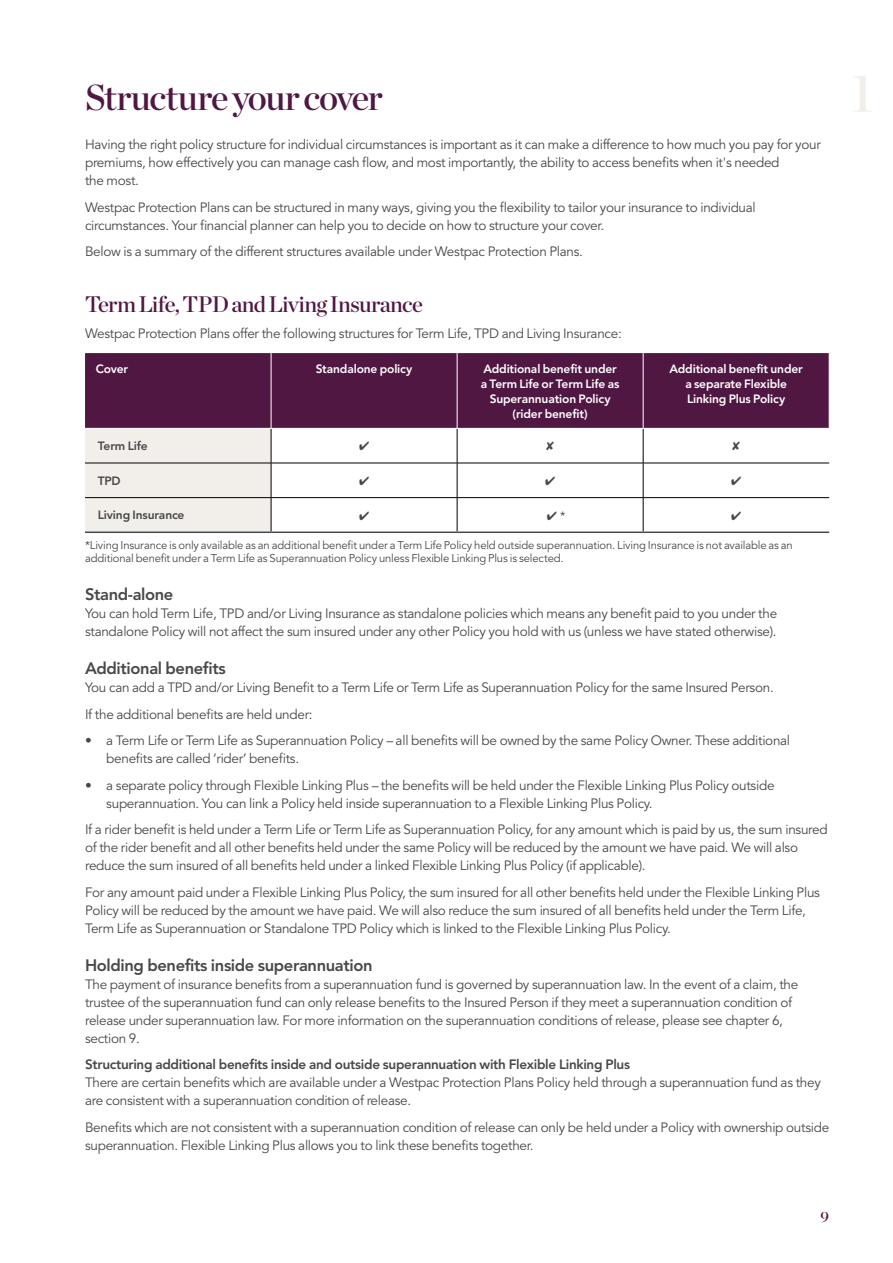
<style>
.page{position:relative;width:893px;height:1263px;background:#fff}
.page>*{position:absolute;margin:0;border:0;box-sizing:border-box;transform-origin:0 0}
.t1{font:36px "Chronicle Display Semi";letter-spacing:-.035em;color:#511743}
.t2{font:22.5px "Chronicle Display Semi";letter-spacing:-.03em;color:#511743}
.t3{font:800 16.5px "Avenir";letter-spacing:-.02em;color:#484848}
.t4{font:15px "Chronicle Display Semi";color:#511743}
.t5{font:13.5px/18px "Avenir";letter-spacing:-.02em;color:#484848}
.t6{font:800 13.5px "Avenir";letter-spacing:-.02em;color:#484848}
.t7{font:800 12px/15px "Avenir";letter-spacing:-.01em;color:#fff;text-align:center}
.t8{font:800 12px "Avenir";letter-spacing:-.015em;color:#484848}
.t9{font:12px "Avenir";color:#484848}
.t10{font:11.25px/13.5px "Avenir";letter-spacing:-.015em;color:#484848}
.s1{font-style:italic}
</style>
<div class="page">
<div style="left:85px;top:353px;width:744px;height:75px;background:#511743"></div>
<div style="left:85px;top:429px;width:186px;height:102px;background:#f2efeb"></div>
<svg style="left:272px;top:429px;width:557px;height:102px"></svg>
<hr style="left:271px;top:353px;width:1px;height:75px;background:#fff">
<hr style="left:457px;top:353px;width:1px;height:75px;background:#fff">
<hr style="left:643px;top:353px;width:1px;height:75px;background:#fff">
<hr style="left:271px;top:428px;width:1px;height:35px;background:#000">
<hr style="left:457px;top:428px;width:1px;height:35px;background:#000">
<hr style="left:643px;top:428px;width:1px;height:35px;background:#000">
<hr style="left:85px;top:463px;width:186px;height:1px;background:#000">
<hr style="left:271px;top:463px;width:186px;height:1px;background:#000">
<hr style="left:271px;top:463px;width:1px;height:34px;background:#000">
<hr style="left:457px;top:463px;width:186px;height:1px;background:#000">
<hr style="left:457px;top:463px;width:1px;height:34px;background:#000">
<hr style="left:643px;top:463px;width:186px;height:1px;background:#000">
<hr style="left:643px;top:463px;width:1px;height:34px;background:#000">
<hr style="left:85px;top:497px;width:186px;height:1px;background:#000">
<hr style="left:271px;top:497px;width:186px;height:1px;background:#000">
<hr style="left:271px;top:498px;width:1px;height:33px;background:#000">
<hr style="left:457px;top:497px;width:186px;height:1px;background:#000">
<hr style="left:457px;top:498px;width:1px;height:33px;background:#000">
<hr style="left:643px;top:497px;width:186px;height:1px;background:#000">
<hr style="left:643px;top:498px;width:1px;height:33px;background:#000">
<hr style="left:85px;top:531px;width:186px;height:2px;background:#42484e">
<hr style="left:271px;top:531px;width:186px;height:2px;background:#42484e">
<hr style="left:457px;top:531px;width:186px;height:2px;background:#42484e">
<hr style="left:643px;top:531px;width:186px;height:2px;background:#42484e">
<hr style="left:271px;top:428px;width:186px;height:1px;background:#fff">
<hr style="left:457px;top:428px;width:186px;height:1px;background:#fff">
<hr style="left:643px;top:428px;width:186px;height:1px;background:#fff">
<svg style="left:359px;top:442px;width:10px;height:8px"></svg>
<svg style="left:546px;top:442px;width:8px;height:8px"></svg>
<svg style="left:732px;top:442px;width:8px;height:8px"></svg>
<svg style="left:359px;top:476px;width:10px;height:9px"></svg>
<svg style="left:545px;top:476px;width:10px;height:9px"></svg>
<svg style="left:731px;top:476px;width:10px;height:9px"></svg>
<svg style="left:359px;top:511px;width:10px;height:9px"></svg>
<svg style="left:731px;top:511px;width:10px;height:9px"></svg>
<h1 class="t1" style="left:85px;top:69px;width:299px">Structure your cover</h1>
<p class="t5" style="left:85px;top:136px;width:737px">Having the right policy structure for individual circumstances is important as it can make a difference to how much you pay for your premiums, how effectively you can manage cash flow, and most importantly, the ability to access benefits when it's needed<br>the most.</p>
<p class="t5" style="left:85px;top:199px;width:672px">Westpac Protection Plans can be structured in many ways, giving you the flexibility to tailor your insurance to individual circumstances. Your financial planner can help you to decide on how to structure your cover.</p>
<p class="t5" style="left:85px;top:243px;width:499px">Below is a summary of the different structures available under Westpac Protection Plans.</p>
<h2 class="t2" style="left:85px;top:286px;width:339px">Term Life, TPD and Living Insurance</h2>
<p class="t5" style="left:85px;top:325px;width:538px">Westpac Protection Plans offer the following structures for Term Life, TPD and Living Insurance:</p>
<p class="t7" style="left:96px;top:361px;width:34px">Cover</p>
<p class="t7" style="left:316px;top:361px;width:98px">Standalone policy</p>
<p class="t7" style="left:481px;top:361px;width:140px">Additional benefit under a Term Life or Term Life as<br>Superannuation Policy (rider benefit)</p>
<p class="t7" style="left:669px;top:361px;width:135px">Additional benefit under a separate Flexible<br>Linking Plus Policy</p>
<p class="t8" style="left:98px;top:439px;width:51px">Term Life</p>
<p class="t8" style="left:98px;top:473px;width:24px">TPD</p>
<p class="t8" style="left:98px;top:508px;width:88px">Living Insurance</p>
<p class="t9" style="left:547px;top:508px;width:20px">✔ *</p>
<p class="t10" style="left:85px;top:538px;width:709px">*Living Insurance is only available as an additional benefit under a Term Life Policy held outside superannuation. Living Insurance is not available as an additional benefit under a Term Life as Superannuation Policy unless Flexible Linking Plus is selected.</p>
<p class="t3" style="left:85px;top:585px;width:90px">Stand-alone</p>
<p class="t5" style="left:85px;top:605px;width:694px">You can hold Term Life, TPD and/or Living Insurance as standalone policies which means any benefit paid to you under the standalone Policy will not affect the sum insured under any other Policy you hold with us (unless we have stated otherwise).</p>
<p class="t3" style="left:85px;top:659px;width:142px">Additional benefits</p>
<p class="t5" style="left:85px;top:675px;width:690px;line-height:26.5px">You can add a TPD and/or Living Benefit to a Term Life or Term Life as Superannuation Policy for the same Insured Person.<br>If the additional benefits are held under:</p>
<p class="t5" style="left:106px;top:732px;width:685px;text-indent:-21px">• a Term Life or Term Life as Superannuation Policy <span class="s1">–</span> all benefits will be owned by the same Policy Owner. These additional benefits are called ‘rider’ benefits.</p>
<p class="t5" style="left:106px;top:776px;width:670px;text-indent:-21px">• a separate policy through Flexible Linking Plus <span class="s1">–</span> the benefits will be held under the Flexible Linking Plus Policy outside superannuation. You can link a Policy held inside superannuation to a Flexible Linking Plus Policy.</p>
<p class="t5" style="left:85px;top:821px;width:744px">If a rider benefit is held under a Term Life or Term Life as Superannuation Policy, for any amount which is paid by us, the sum insured of the rider benefit and all other benefits held under the same Policy will be reduced by the amount we have paid. We will also reduce the sum insured of all benefits held under a linked Flexible Linking Plus Policy (if applicable).</p>
<p class="t5" style="left:85px;top:883px;width:736px">For any amount paid under a Flexible Linking Plus Policy, the sum insured for all other benefits held under the Flexible Linking Plus<br>Policy will be reduced by the amount we have paid. We will also reduce the sum insured of all benefits held under the Term Life,<br>Term Life as Superannuation or Standalone TPD Policy which is linked to the Flexible Linking Plus Policy.</p>
<p class="t3" style="left:85px;top:955px;width:289px">Holding benefits inside superannuation</p>
<p class="t5" style="left:85px;top:975px;width:715px">The payment of insurance benefits from a superannuation fund is governed by superannuation law. In the event of a claim, the trustee of the superannuation fund can only release benefits to the Insured Person if they meet a superannuation condition of release under superannuation law. For more information on the superannuation conditions of release, please see chapter 6, section 9.</p>
<p class="t6" style="left:85px;top:1056px;width:546px">Structuring additional benefits inside and outside superannuation with Flexible Linking Plus</p>
<p class="t5" style="left:85px;top:1074px;width:737px">There are certain benefits which are available under a Westpac Protection Plans Policy held through a superannuation fund as they are consistent with a superannuation condition of release.</p>
<p class="t5" style="left:85px;top:1118px;width:746px">Benefits which are not consistent with a superannuation condition of release can only be held under a Policy with ownership outside superannuation. Flexible Linking Plus allows you to link these benefits together.</p>
<p class="t4" style="left:821px;top:1205px;width:10px">9</p>
</div>
